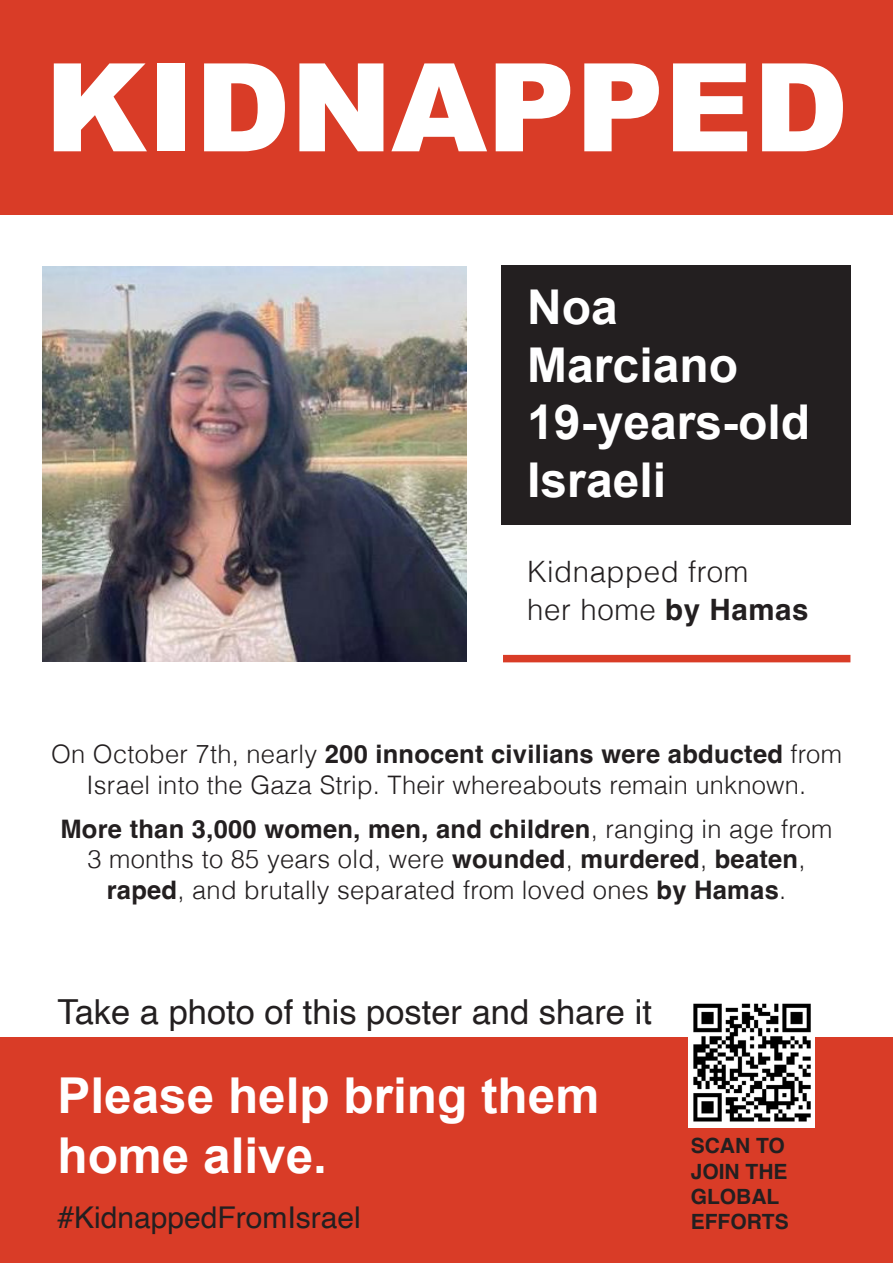
<style>
.page{position:relative;width:893px;height:1263px;background:#fff}
.page>*{position:absolute;margin:0;border:0;box-sizing:border-box;transform-origin:0 0}
.t1{font:900 122.7px "Arial";color:#fff}
.t2{font:700 49.5px/59.4px "Arial";color:#fff}
.t3{font:700 48px/57.6px "Arial";color:#fff}
.t4{font:34.5px "Helvetica";color:#231f20}
.t5{font:30px "Helvetica";color:#231f20}
.t6{font:300 29.4px/37.8px "Helvetica";letter-spacing:.02em;color:#231f20}
.t7{font:300 25.5px/30.6px "Helvetica";letter-spacing:.01em;color:#231f20;text-align:center}
.t8{font:700 21px/25.2px "Helvetica";color:#231f20}
.s1{font-weight:700}
</style>
<div class="page">
<div style="left:0;top:1037px;width:893px;height:226px;background:#d93c27"></div>
<div style="left:0;top:0;width:893px;height:215px;background:#d93c27"></div>
<div style="left:502px;top:266px;width:349px;height:259px;background:#231f20"></div>
<div style="left:503px;top:655px;width:347px;height:7px;background:#d93c27"></div>
<img style="left:689px;top:1003px;width:126px;height:124px">
<img style="left:43px;top:266px;width:423px;height:395px">
<h1 class="t1" style="left:45px;top:18px;width:805px">KIDNAPPED</h1>
<p class="t3" style="left:527px;top:280px;width:212px">Noa<br>Marciano</p>
<p class="t3" style="left:527px;top:395px;width:284px">19-years-old</p>
<p class="t3" style="left:527px;top:453px;width:140px">Israeli</p>
<p class="t6" style="left:527px;top:550px;width:283px">Kidnapped from<br>her home <span class="s1">by Hamas</span></p>
<p class="t7" style="left:51px;top:737px;width:792px">On October 7th, nearly <span class="s1">200 innocent civilians were abducted</span> from<br>Israel into the Gaza Strip. Their whereabouts remain unknown.</p>
<p class="t7" style="left:60px;top:811px;width:774px"><span class="s1">More than 3,000 women, men, and children</span>, ranging in age from<br>3 months to 85 years old, were <span class="s1">wounded</span>, <span class="s1">murdered</span>, <span class="s1">beaten</span>, <span class="s1">raped</span>, and brutally separated from loved ones <span class="s1">by Hamas</span>.</p>
<h3 class="t4" style="left:57px;top:985px;width:596px">Take a photo of this poster and share it</h3>
<h2 class="t2" style="left:57px;top:1068px;width:543px">Please help bring them home alive.</h2>
<p class="t5" style="left:57px;top:1194px;width:305px">#KidnappedFromIsrael</p>
<p class="t8" style="left:691px;top:1136px;width:100px">SCAN TO<br>JOIN THE<br>GLOBAL<br>EFFORTS</p>
</div>
